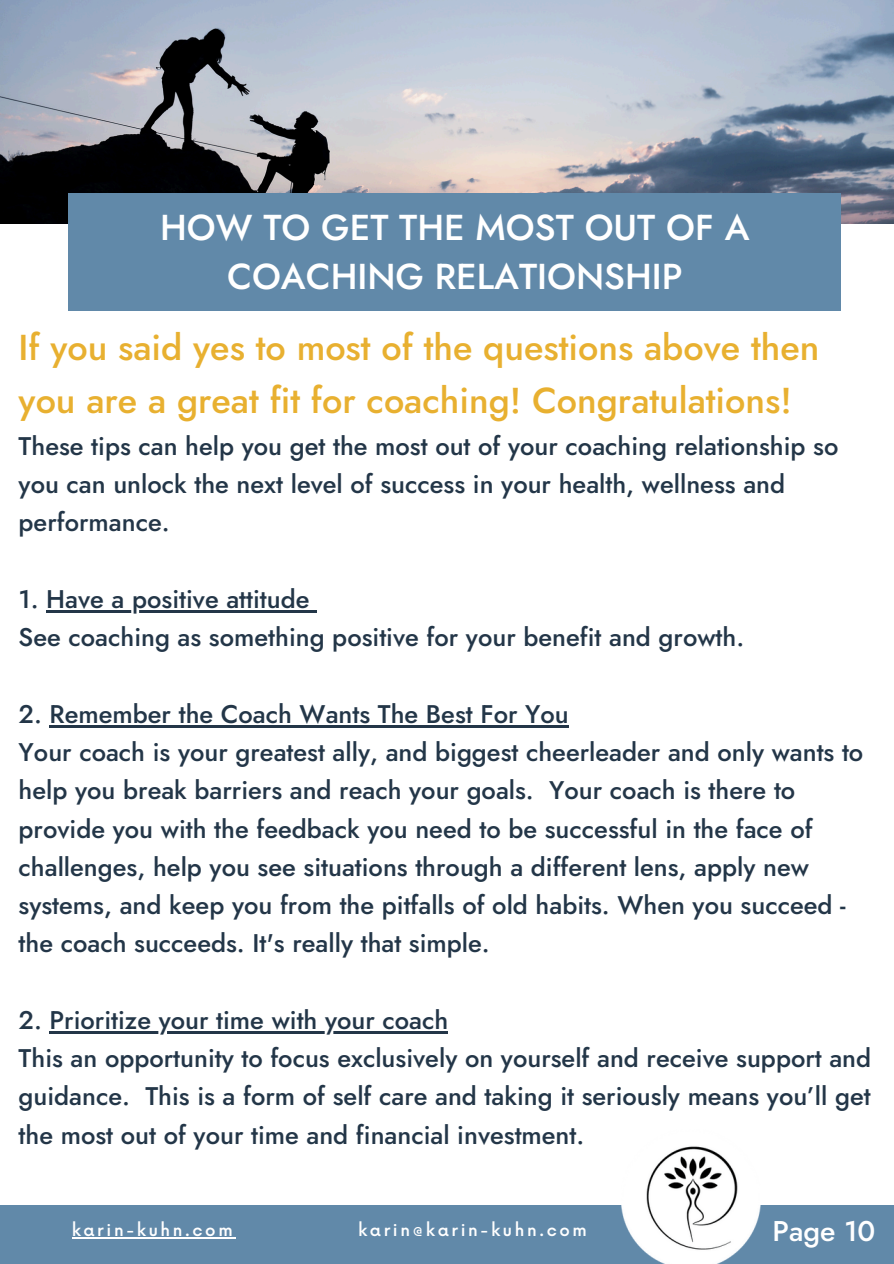
<style>
.page{position:relative;width:894px;height:1264px;background:#fff}
.page>*{position:absolute;margin:0;border:0;box-sizing:border-box;transform-origin:0 0}
.t1{font:500 36px/52.8px "Jost";color:#e8b030}
.t2{font:500 36px/49.5px "Jost";color:#fff;text-align:center}
.t3{font:500 28.5px "Jost";color:#fff}
.t4{font:500 25.5px/38.2px "Jost";color:#233648}
.t5{font:500 16.5px "Now";letter-spacing:.16em;color:#fff}
</style>
<div class="page">
<hr style="left:46px;top:610px;width:263px;height:2px;background:#233648">
<svg style="left:309px;top:610px;width:8px;height:2px"></svg>
<hr style="left:50px;top:725px;width:518px;height:2px;background:#233648">
<hr style="left:50px;top:1031px;width:398px;height:2px;background:#233648">
<div style="left:0;top:1204px;width:893px;height:59px;background:#6189a9"></div>
<img style="left:621px;top:1146px;width:138px;height:117px">
<hr style="left:72px;top:1237px;width:163px;height:1px;background:#fff">
<img style="left:0;top:0;width:893px;height:224px">
<div style="left:69px;top:193px;width:771px;height:118px;background:#6189a9"></div>
<p class="t2" style="left:160px;top:203px;width:590px">HOW TO GET THE MOST OUT OF A<br>COACHING RELATIONSHIP</p>
<p class="t1" style="left:19px;top:321px;width:802px">If you said yes to most of the questions above then you are a great fit for coaching! Congratulations!</p>
<p class="t4" style="left:19px;top:427px;width:821px">These tips can help you get the most out of your coaching relationship so you can unlock the next level of success in your health, wellness and performance.</p>
<h1 class="t4" style="left:19px;top:580px;width:292px">1. Have a positive attitude</h1>
<h3 class="t4" style="left:19px;top:618px;width:726px">See coaching as something positive for your benefit and growth.</h3>
<h3 class="t4" style="left:19px;top:694px;width:551px">2. Remember the Coach Wants The Best For You</h3>
<h3 class="t4" style="left:19px;top:733px;width:846px">Your coach is your greatest ally, and biggest cheerleader and only wants to help you break barriers and reach your goals. Your coach is there to provide you with the feedback you need to be successful in the face of challenges, help you see situations through a different lens, apply new systems, and keep you from the pitfalls of old habits. When you succeed - the coach succeeds. It's really that simple.</h3>
<h3 class="t4" style="left:19px;top:1000px;width:431px">2. Prioritize your time with your coach</h3>
<h3 class="t4" style="left:19px;top:1039px;width:853px;text-align:justify">This an opportunity to focus exclusively on yourself and receive support and guidance. This is a form of self care and taking it seriously means you’ll get the most out of your time and financial investment.</h3>
<p class="t5" style="left:72px;top:1221px;width:162px">karin-kuhn.com</p>
<h3 class="t5" style="left:358px;top:1221px;width:230px">karin@karin-kuhn.com</h3>
<p class="t3" style="left:772px;top:1210px;width:104px">Page 10</p>
</div>
